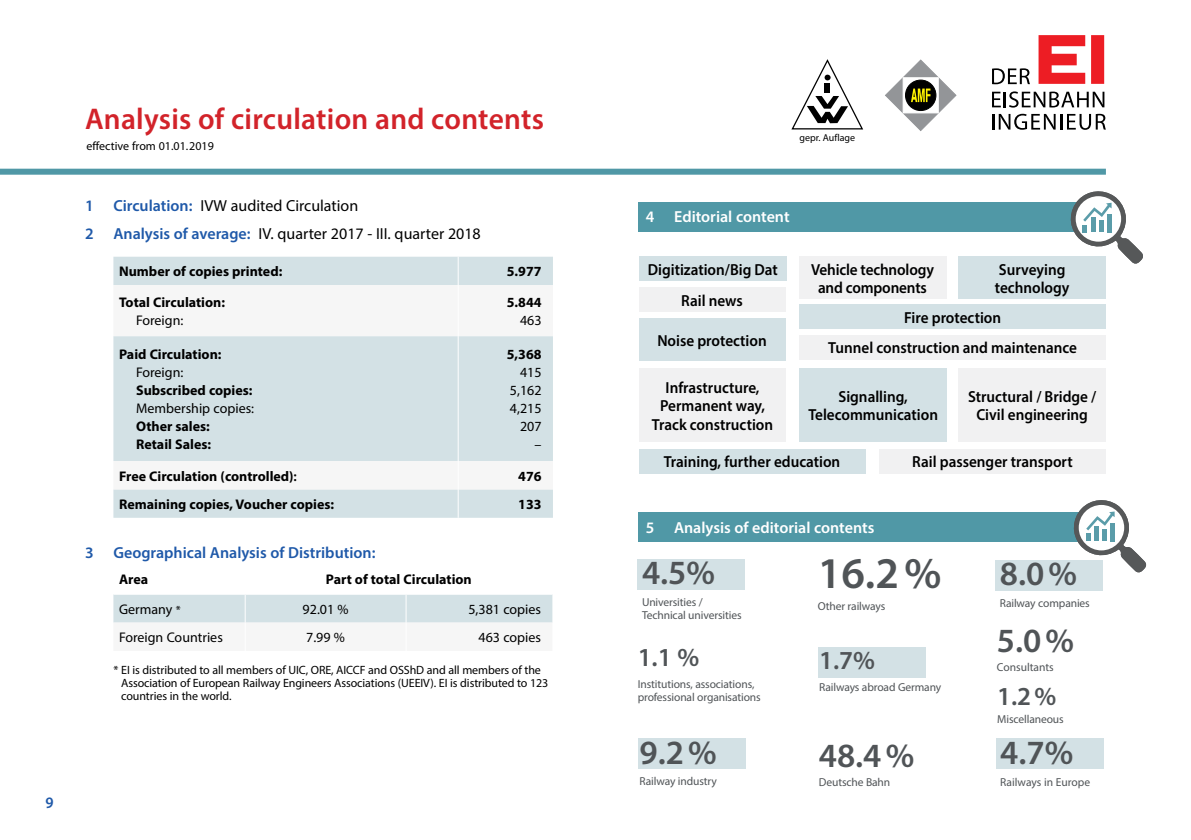
<style>
.page{position:relative;width:1191px;height:840px;background:#fff}
.page>*{position:absolute;margin:0;border:0;box-sizing:border-box;transform-origin:0 0}
.t1{font:600 44px "Myriad Pro";color:#505457}
.t2{font:600 34px "Myriad Pro";color:#505457}
.t3{font:600 30px "Myriad Pro";letter-spacing:.01em;color:#d2232a}
.t4{font:600 26px "Myriad Pro";color:#505457}
.t5{font:600 16px/18.6px "Myriad Pro";color:#000;text-align:center;scale:.95 1}
.t6{font:16px/28px "Myriad Pro";color:#000}
.t7{font:600 16px "Myriad Pro";color:#fff}
.t8{font:600 16px "Myriad Pro";color:#1f59a9}
.t9{font:600 16px "Myriad Pro";color:#1f59a9;scale:.95 1}
.t10{font:700 14px/18px "Myriad Pro";color:#000}
.t11{font:14px/18px "Myriad Pro";color:#000;text-align:right}
.t12{font:12px/13px "Myriad Pro";letter-spacing:-.01em;color:#000}
.t13{font:11.6px/13.2px "Myriad Pro";letter-spacing:-.01em;color:#505457}
.t14{font:10px "Myriad Pro";color:#000}
.s1{font-weight:600;color:#1f59a9}
.s2{font-weight:600}
.s3{font-size:12px}
</style>
<div class="page">
<div style="left:0;top:168px;width:1106px;height:6px;background:#5098a6"></div>
<svg style="left:791px;top:59px;width:72px;height:71px"></svg>
<svg style="left:885px;top:60px;width:71px;height:71px"></svg>
<svg style="left:992px;top:68px;width:38px;height:16px"></svg>
<svg style="left:992px;top:91px;width:112px;height:16px"></svg>
<svg style="left:992px;top:114px;width:114px;height:16px"></svg>
<svg style="left:1038px;top:35px;width:66px;height:49px"></svg>
<div style="left:113px;top:256px;width:440px;height:261px;background:#d3e1e5"></div>
<svg style="left:113px;top:285px;width:440px;height:204px;fill:#d3e1e5"></svg>
<svg style="left:458px;top:256px;width:1px;height:29px"></svg>
<hr style="left:458px;top:285px;width:1px;height:51px;background:#fff">
<hr style="left:458px;top:336px;width:1px;height:125px;background:#fff">
<svg style="left:458px;top:461px;width:1px;height:56px"></svg>
<svg style="left:113px;top:594px;width:439px;height:29px"></svg>
<div style="left:638px;top:512px;width:467px;height:29px;background:#5098a6"></div>
<div style="left:638px;top:202px;width:467px;height:29px;background:#5098a6"></div>
<svg style="left:1068px;top:191px;width:75px;height:73px"></svg>
<div style="left:639px;top:257px;width:147px;height:24px;background:#d3e1e5"></div>
<div style="left:798px;top:257px;width:148px;height:42px;background:#f1f1f2"></div>
<div style="left:958px;top:257px;width:148px;height:42px;background:#d3e1e5"></div>
<div style="left:879px;top:448px;width:227px;height:25px;background:#f1f1f2"></div>
<div style="left:958px;top:368px;width:148px;height:74px;background:#f1f1f2"></div>
<div style="left:638px;top:318px;width:147px;height:42px;background:#d3e1e5"></div>
<div style="left:639px;top:368px;width:147px;height:74px;background:#f1f1f2"></div>
<div style="left:799px;top:368px;width:148px;height:74px;background:#d3e1e5"></div>
<div style="left:638px;top:287px;width:147px;height:24px;background:#f1f1f2"></div>
<div style="left:799px;top:305px;width:307px;height:24px;background:#d3e1e5"></div>
<div style="left:638px;top:448px;width:227px;height:25px;background:#d3e1e5"></div>
<div style="left:799px;top:335px;width:307px;height:24px;background:#f1f1f2"></div>
<svg style="left:1071px;top:500px;width:75px;height:72px"></svg>
<div style="left:638px;top:738px;width:107px;height:30px;background:#d3e1e5"></div>
<div style="left:637px;top:558px;width:108px;height:31px;background:#d3e1e5"></div>
<div style="left:818px;top:647px;width:107px;height:30px;background:#d3e1e5"></div>
<div style="left:995px;top:560px;width:107px;height:30px;background:#d3e1e5"></div>
<div style="left:996px;top:738px;width:107px;height:30px;background:#d3e1e5"></div>
<h3 class="t3" style="left:85px;top:100px;width:460px">Analysis of circulation and contents</h3>
<p class="t12" style="left:86px;top:139px;width:129px">effective from 01.01.2019</p>
<p class="t6" style="left:85px;top:191px;width:397px"><span class="s1">1 Circulation:</span> IVW audited Circulation<br><span class="s1">2 Analysis of average:</span> IV. quarter 2017 - III. quarter 2018</p>
<p class="t10" style="left:119px;top:262px;width:165px">Number of copies printed:</p>
<p class="t10" style="left:507px;top:262px;width:36px">5.977</p>
<p class="t10" style="left:119px;top:292px;width:107px">Total Circulation:</p>
<p class="t11" style="left:136px;top:311px;width:49px">Foreign:</p>
<p class="t10" style="left:507px;top:292px;width:36px">5.844</p>
<p class="t11" style="left:520px;top:311px;width:23px">463</p>
<p class="t10" style="left:119px;top:344px;width:104px">Paid Circulation:</p>
<p class="t11" style="left:136px;top:363px;width:49px">Foreign:</p>
<p class="t10" style="left:136px;top:380px;width:118px">Subscribed copies:</p>
<p class="t11" style="left:136px;top:399px;width:119px">Membership copies:</p>
<p class="t10" style="left:136px;top:416px;width:77px">Other sales:<br>Retail Sales:</p>
<p class="t10" style="left:507px;top:344px;width:36px">5,368</p>
<p class="t11" style="left:510px;top:363px;width:33px">415<br>5,162<br>4,215<br>207 –</p>
<p class="t10" style="left:119px;top:466px;width:179px">Free Circulation (controlled)<span class="s2">:</span></p>
<p class="t10" style="left:518px;top:466px;width:25px">476</p>
<p class="t10" style="left:119px;top:494px;width:216px">Remaining copies, Voucher copies:</p>
<p class="t10" style="left:518px;top:494px;width:25px">133</p>
<p class="t8" style="left:85px;top:542px;width:292px">3 Geographical Analysis of Distribution:</p>
<p class="t10" style="left:119px;top:569px;width:31px">Area</p>
<p class="t10" style="left:326px;top:569px;width:147px">Part of total Circulation</p>
<p class="t11" style="left:119px;top:599px;width:63px">Germany <span class="s3">*</span></p>
<p class="t11" style="left:303px;top:599px;width:47px">92.01 %</p>
<p class="t11" style="left:468px;top:599px;width:74px">5,381 copies</p>
<p class="t11" style="left:119px;top:627px;width:105px">Foreign Countries</p>
<p class="t11" style="left:306px;top:627px;width:40px">7.99 %</p>
<p class="t11" style="left:478px;top:627px;width:64px">463 copies</p>
<p class="t12" style="left:121px;top:663px;width:429px;text-indent:-8px">* EI is distributed to all members of UIC, ORE, AICCF and OSShD and all members of the<br>Association of European Railway Engineers Associations (UEEIV). EI is distributed to 123 countries in the world.</p>
<p class="t9" style="left:45px;top:792px;width:10px">9</p>
<p class="t14" style="left:799px;top:131px;width:57px">gepr. Auflage</p>
<p class="t7" style="left:646px;top:206px;width:145px">4 Editorial content</p>
<p class="t5" style="left:648px;top:260px;width:138px">Digitization/Big Dat</p>
<p class="t5" style="left:811px;top:259px;width:131px">Vehicle technology and components</p>
<p class="t5" style="left:994px;top:259px;width:80px;text-align:left">Surveying technology</p>
<p class="t5" style="left:681px;top:290px;width:66px">Rail news</p>
<p class="t5" style="left:904px;top:308px;width:104px">Fire protection</p>
<p class="t5" style="left:657px;top:330px;width:117px">Noise protection</p>
<p class="t5" style="left:652px;top:377px;width:129px">Infrastructure,<br>Permanent way,<br>Track construction</p>
<p class="t5" style="left:808px;top:386px;width:138px">Signalling,<br>Telecommunication</p>
<p class="t5" style="left:828px;top:337px;width:263px">Tunnel construction and maintenance</p>
<p class="t5" style="left:968px;top:386px;width:137px">Structural / Bridge /<br>Civil engineering</p>
<p class="t5" style="left:663px;top:452px;width:187px">Training, further education</p>
<p class="t7" style="left:645px;top:517px;width:230px">5 Analysis of editorial contents</p>
<p class="t5" style="left:912px;top:452px;width:170px">Rail passenger transport</p>
<h2 class="t2" style="left:642px;top:550px;width:75px">4.5%</h2>
<p class="t13" style="left:642px;top:594px;width:101px">Universities /<br>Technical universities</p>
<h3 class="t4" style="left:637px;top:640px;width:63px">1.1 %</h3>
<p class="t13" style="left:637px;top:676px;width:125px">Institutions, associations, professional organisations</p>
<h2 class="t2" style="left:639px;top:730px;width:79px">9.2%</h2>
<p class="t13" style="left:639px;top:774px;width:79px">Railway industry</p>
<h1 class="t1" style="left:817px;top:545px;width:125px">16.2%</h1>
<p class="t13" style="left:817px;top:599px;width:69px">Other railways</p>
<h3 class="t4" style="left:819px;top:643px;width:57px">1.7%</h3>
<p class="t13" style="left:819px;top:680px;width:124px">Railways abroad Germany</p>
<h2 class="t2" style="left:819px;top:733px;width:97px">48.4%</h2>
<p class="t13" style="left:819px;top:775px;width:73px">Deutsche Bahn</p>
<h2 class="t2" style="left:999px;top:552px;width:79px">8.0%</h2>
<p class="t13" style="left:999px;top:596px;width:92px">Railway companies</p>
<h2 class="t2" style="left:996px;top:618px;width:79px">5.0%</h2>
<p class="t13" style="left:996px;top:660px;width:59px">Consultants</p>
<h3 class="t4" style="left:997px;top:678px;width:61px">1.2%</h3>
<p class="t13" style="left:997px;top:712px;width:68px">Miscellaneous</p>
<h2 class="t2" style="left:1000px;top:730px;width:75px">4.7%</h2>
<p class="t13" style="left:1000px;top:774px;width:91px">Railways in Europe</p>
</div>
